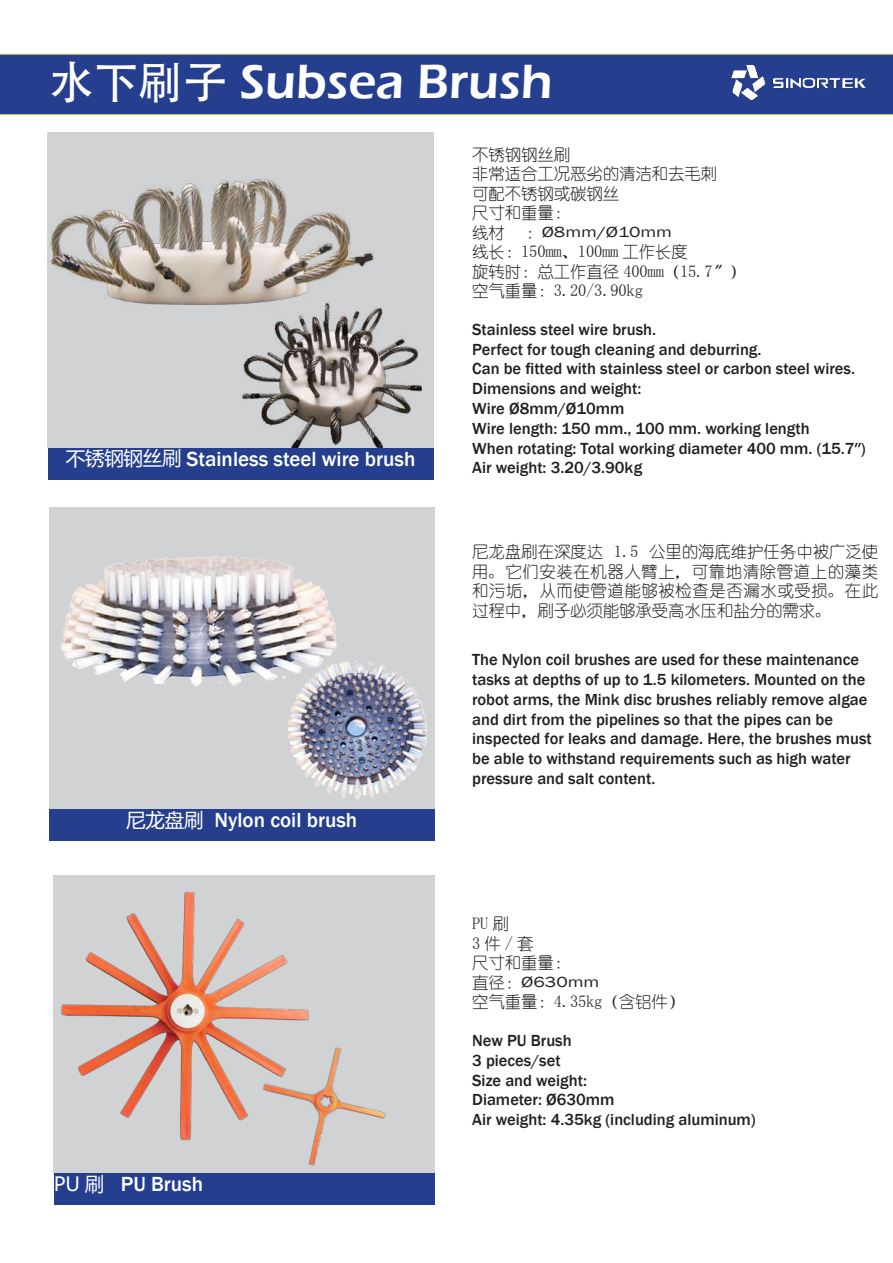
<style>
.page{position:relative;width:893px;height:1263px;background:#fff}
.page>*{position:absolute;margin:0;border:0;box-sizing:border-box;transform-origin:0 0}
.t1{font:600 49.5px "Eras ITC";color:#fff}
.t2{font:500 21px "Franklin Gothic";color:#fff}
.t3{font:500 16.5px/19.8px "Franklin Gothic";color:#231f20}
.t4{font:16.5px/19.5px "You Yuan";letter-spacing:-.01em;color:#231f20}
.t5{font:15px "Franklin Gothic";color:#231f20;scale:1.3 1}
.s1{font-family:"Adobe Heiti Std";font-weight:400;font-size:45px}
.s2{font-family:"Microsoft Ya Hei";font-weight:400;font-size:19.5px}
.s3{font-family:"You Yuan";font-size:16.5px}
</style>
<div class="page">
<div style="left:53px;top:875px;width:382px;height:298px;background:#d1d2d4"></div>
<div style="left:49px;top:507px;width:386px;height:302px;background:#d1d2d4"></div>
<div style="left:47px;top:133px;width:386px;height:315px;background:#d1d2d4"></div>
<img style="left:61px;top:892px;width:248px;height:249px">
<img style="left:47px;top:132px;width:336px;height:173px">
<img style="left:60px;top:556px;width:276px;height:131px">
<img style="left:246px;top:1032px;width:140px;height:134px">
<img style="left:240px;top:300px;width:181px;height:148px">
<img style="left:277px;top:642px;width:150px;height:157px">
<div style="left:54px;top:1173px;width:381px;height:32px;background:#253f8e"></div>
<div style="left:49px;top:809px;width:386px;height:32px;background:#253f8e"></div>
<div style="left:48px;top:448px;width:385px;height:32px;background:#253f8e"></div>
<div style="left:0;top:54px;width:893px;height:61px;background:#253f8e"></div>
<img style="left:731px;top:66px;width:135px;height:34px">
<h1 class="t1" style="left:49px;top:53px;width:505px"><span class="s1">水下刷子</span> Subsea Brush</h1>
<p class="t2" style="left:66px;top:445px;width:351px"><span class="s2">不锈钢钢丝刷</span> Stainless steel wire brush</p>
<p class="t2" style="left:126px;top:807px;width:233px"><span class="s2">尼龙盘刷</span> Nylon coil brush</p>
<p class="t2" style="left:54px;top:1171px;width:151px"><span class="s2">PU 刷</span> PU Brush</p>
<p class="t4" style="left:472px;top:145px;width:247px">不锈钢钢丝刷<br>非常适合工况恶劣的清洁和去毛刺可配不锈钢或碳钢丝<br>尺寸和重量：</p>
<p class="t5" style="left:472px;top:223px;width:155px"><span class="s3">线材 Ø：</span>Ø8mm/Ø10mm</p>
<p class="t4" style="left:472px;top:242px;width:275px">线长：150mm、100mm 工作长度<br>旋转时：总工作直径 400mm（15.7″）空气重量：3.20/3.90kg</p>
<p class="t3" style="left:472px;top:320px;width:395px">Stainless steel wire brush.<br>Perfect for tough cleaning and deburring.<br>Can be fitted with stainless steel or carbon steel wires.<br>Dimensions and weight:<br>Wire Ø8mm/Ø10mm<br>Wire length: 150 mm., 100 mm. working length<br>When rotating: Total working diameter 400 mm. (15.7″)<br>Air weight: 3.20/3.90kg</p>
<p class="t4" style="left:472px;top:542px;width:408px;text-align:justify">尼龙盘刷在深度达 1.5 公里的海底维护任务中被广泛使用。它们安装在机器人臂上，可靠地清除管道上的藻类和污垢，从而使管道能够被检查是否漏水或受损。在此过程中，刷子必须能够承受高水压和盐分的需求。</p>
<p class="t3" style="left:472px;top:650px;width:401px">The Nylon coil brushes are used for these maintenance tasks at depths of up to 1.5 kilometers. Mounted on the robot arms, the Mink disc brushes reliably remove algae and dirt from the pipelines so that the pipes can be inspected for leaks and damage. Here, the brushes must be able to withstand requirements such as high water pressure and salt content.</p>
<p class="t4" style="left:472px;top:914px;width:100px">PU 刷<br>3件/套<br>尺寸和重量：</p>
<p class="t5" style="left:472px;top:972px;width:99px"><span class="s3">直径：</span>Ø630mm</p>
<p class="t4" style="left:472px;top:992px;width:214px">空气重量：4.35kg（含铝件）</p>
<p class="t3" style="left:472px;top:1031px;width:285px">New PU Brush<br>3 pieces/set<br>Size and weight:<br>Diameter: Ø630mm<br>Air weight: 4.35kg (including aluminum)</p>
</div>
